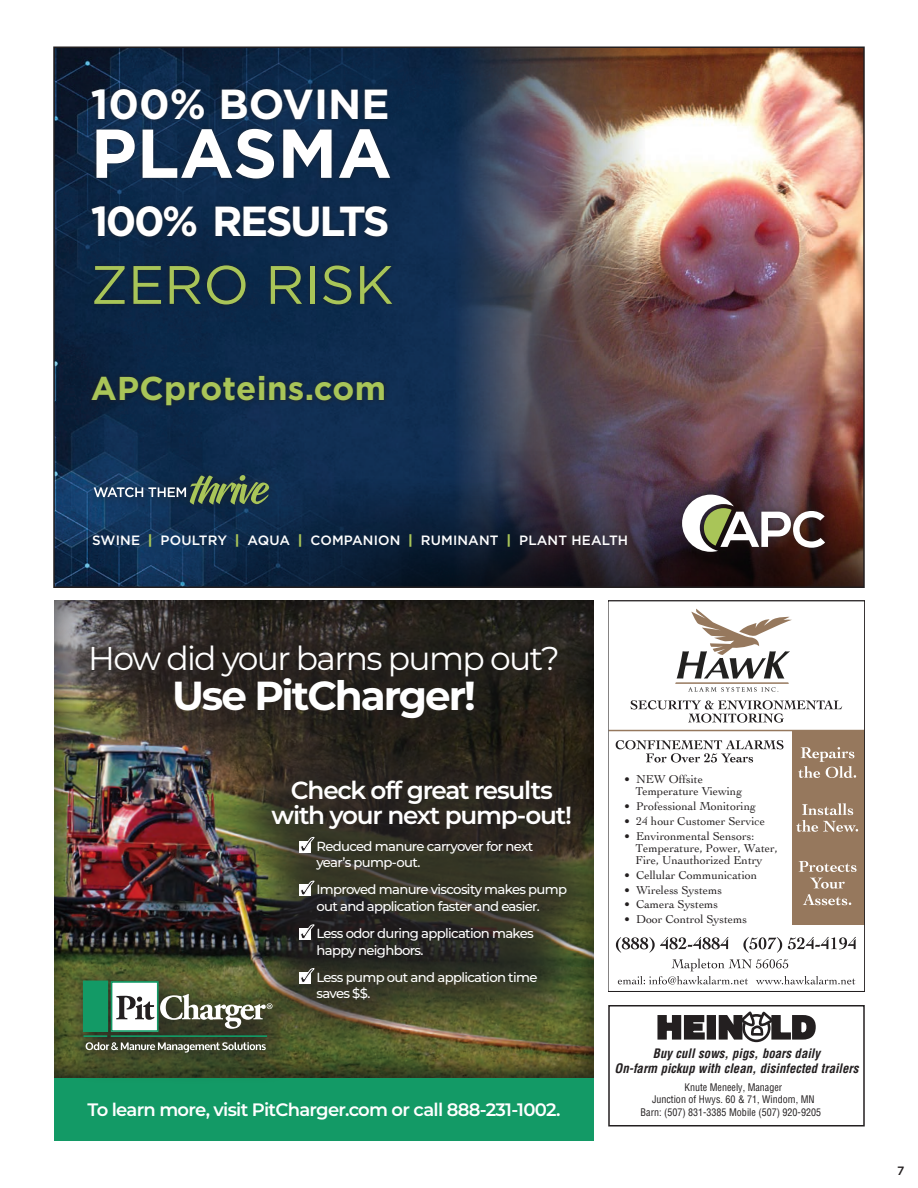
<style>
.page{position:relative;width:918px;height:1188px;background:#fff}
.page>*{position:absolute;margin:0;border:0;box-sizing:border-box;transform-origin:0 0}
.t1{font:700 69px "Gotham";color:#fff}
.t2{font:54px "Gotham";color:#a9c558}
.t3{font:700 42px "Gotham";letter-spacing:-.06em;color:#fff}
.t4{font:700 42px "Gotham";color:#fff}
.t5{font:700 40.5px "Montserrat";letter-spacing:-.05em;color:#fff}
.t6{font:33px "Montserrat";letter-spacing:-.05em;color:#fff}
.t7{font:700 33px "Gotham";letter-spacing:.01em;color:#a9c558}
.t8{font:600 24.75px/24.8px "Montserrat";letter-spacing:-.05em;color:#fff;text-align:center}
.t9{font:600 18px "Montserrat";letter-spacing:-.04em;color:#fff}
.t10{font:500 13.5px "Gotham";letter-spacing:.01em;color:#fff}
.t11{font:500 13.2px/16.5px "Montserrat";letter-spacing:-.05em;color:#fff}
.t12{font:italic 700 condensed 12.75px/14.7px "Helvetica";color:#231f20;text-align:center}
.t13{font:500 12px "Gotham";color:#231f20}
.t14{font:11.85px/11.9px "Cochin";color:#231f20}
.t15{font:condensed 10.2px/12.3px "Helvetica";color:#231f20;text-align:center}
.s1{font-weight:900;color:#a9c558}
</style>
<div class="page">
<img style="left:56px;top:49px;width:393px;height:402px">
<img style="left:449px;top:49px;width:413px;height:402px">
<svg style="left:56px;top:451px;width:806px;height:134px;background:#232a40"></svg>
<div style="left:85px;top:466px;width:194px;height:48px;background:#231f20;opacity:.75"></div>
<svg style="left:94px;top:475px;width:175px;height:30px;background:#3e595d"></svg>
<div style="left:675px;top:488px;width:156px;height:70px;background:#231f20;opacity:.55"></div>
<svg style="left:682px;top:495px;width:143px;height:57px"></svg>
<div style="left:87px;top:372px;width:302px;height:38px;background:#231f20;opacity:.75"></div>
<div style="left:87px;top:85px;width:309px;height:224px;background:#231f20;opacity:.65"></div>
<div style="left:608px;top:1005px;width:257px;height:122px;border:2px solid #231f20"></div>
<svg style="left:657px;top:1011px;width:159px;height:32px"></svg>
<div style="left:54px;top:601px;width:540px;height:478px;background:#231f20;opacity:.75"></div>
<div style="left:54px;top:1056px;width:540px;height:85px;background:#231f20;opacity:.45"></div>
<div style="left:54px;top:1078px;width:540px;height:63px;background:#139a66"></div>
<div style="left:217px;top:724px;width:377px;height:332px;background:#231f20;opacity:.75"></div>
<div style="left:299px;top:841px;width:12px;height:11px;background:#fff"></div>
<svg style="left:300px;top:837px;width:14px;height:15px"></svg>
<div style="left:299px;top:885px;width:12px;height:11px;background:#fff"></div>
<svg style="left:300px;top:881px;width:14px;height:15px"></svg>
<div style="left:299px;top:928px;width:12px;height:12px;background:#fff"></div>
<svg style="left:300px;top:924px;width:14px;height:15px"></svg>
<svg style="left:306px;top:968px;width:8px;height:15px"></svg>
<div style="left:58px;top:956px;width:248px;height:130px;background:#231f20;opacity:.75"></div>
<svg style="left:86px;top:1042px;width:180px;height:11px;background:#727665"></svg>
<div style="left:83px;top:981px;width:25px;height:50px;background:#139a66"></div>
<div style="left:112px;top:982px;width:46px;height:49px;background:#fff"></div>
<div style="left:111px;top:981px;width:48px;height:51px;border:2px solid #139a66"></div>
<hr style="left:84px;top:1035px;width:23px;height:2px;background:#139a66">
<hr style="left:111px;top:1035px;width:156px;height:2px;background:#139a66">
<svg style="left:116px;top:994px;width:157px;height:35px"></svg>
<div style="left:54px;top:601px;width:540px;height:168px;background:#231f20;opacity:.5"></div>
<svg style="left:608px;top:601px;width:257px;height:391px"></svg>
<h3 class="t4" style="left:91px;top:77px;width:300px">100% BOVINE</h3>
<h1 class="t1" style="left:91px;top:108px;width:303px">PLASMA</h1>
<h3 class="t3" style="left:91px;top:194px;width:300px">100% RESULTS</h3>
<h2 class="t2" style="left:91px;top:250px;width:304px">ZERO RISK</h2>
<h3 class="t7" style="left:91px;top:367px;width:297px">APCproteins.com</h3>
<p class="t10" style="left:92px;top:532px;width:538px">SWINE <span class="s1">|</span> POULTRY <span class="s1">|</span> AQUA <span class="s1">|</span> COMPANION <span class="s1">|</span> RUMINANT <span class="s1">|</span> PLANT HEALTH</p>
<h3 class="t6" style="left:88px;top:635px;width:473px">How did your barns pump out?</h3>
<h3 class="t5" style="left:172px;top:667px;width:305px">Use PitCharger!</h3>
<h3 class="t8" style="left:272px;top:777px;width:302px">Check off great results with your next pump-out!</h3>
<p class="t11" style="left:316px;top:837px;width:218px">Reduced manure carryover for next year’s pump-out.</p>
<p class="t11" style="left:316px;top:881px;width:252px">Improved manure viscosity makes pump out and application faster and easier.</p>
<p class="t11" style="left:316px;top:925px;width:219px">Less odor during application makes happy neighbors.</p>
<p class="t11" style="left:316px;top:968px;width:223px">Less pump out and application time saves $$.</p>
<h3 class="t9" style="left:88px;top:1097px;width:474px">To learn more, visit PitCharger.com or call 888-231-1002.</h3>
<p class="t14" style="left:636px;top:773px;width:108px;text-indent:-11px">• NEW Offsite<br>Temperature Viewing</p>
<p class="t14" style="left:624px;top:800px;width:133px">• Professional Monitoring</p>
<p class="t14" style="left:624px;top:815px;width:142px">• 24 hour Customer Service</p>
<p class="t14" style="left:636px;top:830px;width:144px;text-indent:-11px">• Environmental Sensors:<br>Temperature, Power, Water,<br>Fire, Unauthorized Entry</p>
<p class="t14" style="left:624px;top:868px;width:134px">• Cellular Communication</p>
<p class="t14" style="left:624px;top:883px;width:99px">• Wireless Systems</p>
<p class="t14" style="left:624px;top:898px;width:96px">• Camera Systems</p>
<p class="t14" style="left:624px;top:913px;width:124px">• Door Control Systems</p>
<p class="t12" style="left:615px;top:1046px;width:245px">Buy cull sows, pigs, boars daily<br>On-farm pickup with clean, disinfected trailers</p>
<p class="t15" style="left:641px;top:1081px;width:182px">Knute Meneely, Manager<br>Junction of Hwys. 60 &amp; 71, Windom, MN<br>Barn: (507) 831-3385 Mobile (507) 920-9205</p>
<p class="t13" style="left:897px;top:1163px;width:9px">7</p>
</div>
